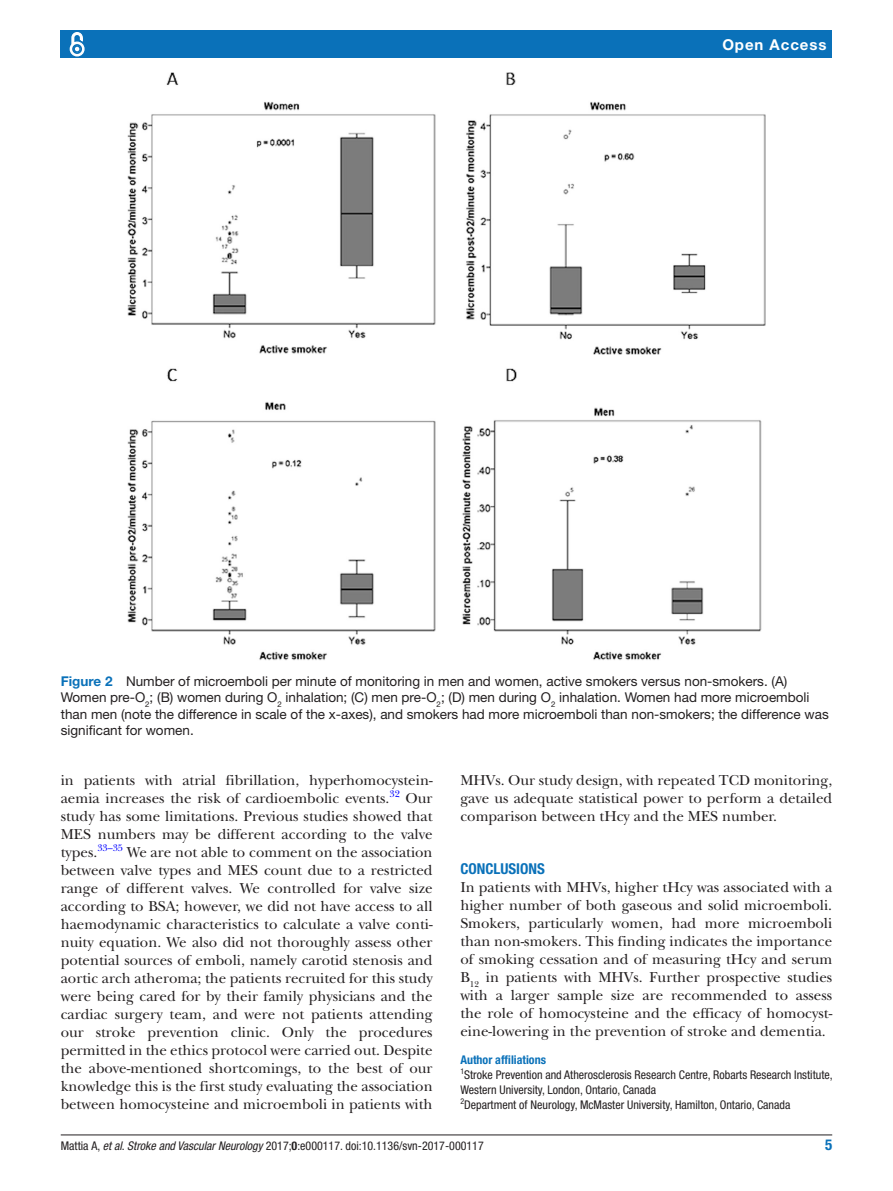
<style>
.page{position:relative;width:893px;height:1191px;background:#fff}
.page>*{position:absolute;margin:0;border:0;box-sizing:border-box;transform-origin:0 0}
.t1{font:15px/18px "New Baskerville";color:#231f20;text-align:justify}
.t2{font:700 condensed 15px "Helvetica Neue LT Std";color:#0a71b9}
.t3{font:700 15px "Helvetica Neue LT Std";letter-spacing:.065em;color:#fff}
.t4{font:13.5px/16.2px "Helvetica Neue LT Std";color:#231f20}
.t5{font:condensed 12px/15px "Helvetica Neue LT Std";color:#231f20}
.t6{font:9.9px "New Baskerville";color:#00f}
.s1{font-weight:700;color:#0a71b9}
.s2{font-style:italic}
.s3{font-weight:700}
</style>
<div class="page">
<hr style="left:61px;top:1134px;width:771px;height:1px;background:#231f20">
<div style="left:61px;top:31px;width:771px;height:27px;background:#0a71b9"></div>
<svg style="left:69px;top:32px;width:16px;height:25px"></svg>
<div style="left:74px;top:45px;width:7px;height:8px;border:1px solid #0a71b9;border-radius:50%"></div>
<img style="left:127px;top:73px;width:638px;height:587px">
<p class="t3" style="left:722px;top:35px;width:106px">Open Access</p>
<p class="t4" style="left:61px;top:673px;width:769px"><span class="s1">Figure 2</span> Number of microemboli per minute of monitoring in men and women, active smokers versus non-smokers. (A)<br>Women pre-O<sub>2</sub>; (B) women during O<sub>2</sub> inhalation; (C) men pre-O<sub>2</sub>; (D) men during O<sub>2</sub> inhalation. Women had more microemboli than men (note the difference in scale of the x-axes), and smokers had more microemboli than non-smokers; the difference was significant for women.</p>
<p class="t1" style="left:61px;top:771px;width:373px">in patients with atrial fibrillation, hyperhomocystein&shy;aemia increases the risk of cardioembolic events.</p>
<p class="t6" style="left:389px;top:787px;width:12px">32</p>
<p class="t1" style="left:61px;top:789px;width:373px;text-indent:345px">Our study has some limitations. Previous studies showed that MES numbers may be different according to the valve types.</p>
<p class="t6" style="left:97px;top:841px;width:27px">33–35</p>
<p class="t1" style="left:61px;top:843px;width:373px;text-indent:66px">We are not able to comment on the association between valve types and MES count due to a restricted range of different valves. We controlled for valve size according to BSA; however, we did not have access to all haemodynamic characteristics to calculate a valve conti&shy;nuity equation. We also did not thoroughly assess other potential sources of emboli, namely carotid stenosis and aortic arch atheroma; the patients recruited for this study were being cared for by their family physicians and the cardiac surgery team, and were not patients attending our stroke prevention clinic. Only the procedures permitted in the ethics protocol were carried out. Despite the above-mentioned shortcomings, to the best of our knowledge this is the first study evaluating the association between homocysteine and microemboli in patients with</p>
<p class="t1" style="left:460px;top:771px;width:373px">MHVs. Our study design, with repeated TCD monitoring, gave us adequate statistical power to perform a detailed comparison between tHcy and the MES number.</p>
<p class="t2" style="left:460px;top:859px;width:86px">Conclusions</p>
<p class="t1" style="left:460px;top:878px;width:373px">In patients with MHVs, higher tHcy was associated with a higher number of both gaseous and solid microemboli.<br>Smokers, particularly women, had more microemboli than non-smokers. This finding indicates the importance of smoking cessation and of measuring tHcy and serum B<sub>12</sub> in patients with MHVs. Further prospective studies with a larger sample size are recommended to assess the role of homocysteine and the efficacy of homocyst&shy;eine-lowering in the prevention of stroke and dementia.</p>
<p class="t5" style="left:460px;top:1052px;width:374px"><span class="s1">Author affiliations<br></span><sup>1</sup>Stroke Prevention and Atherosclerosis Research Centre, Robarts Research Institute, Western University, London, Ontario, Canada<br><sup>2</sup>Department of Neurology, McMaster University, Hamilton, Ontario, Canada</p>
<p class="t5" style="left:61px;top:1137px;width:425px">Mattia A, <span class="s2">et al</span>. <span class="s2">Stroke and Vascular Neurology</span> 2017;<span class="s3">0</span>:e000117. doi:10.1136/svn-2017-000117</p>
<p class="t2" style="left:825px;top:1135px;width:9px">5</p>
</div>
